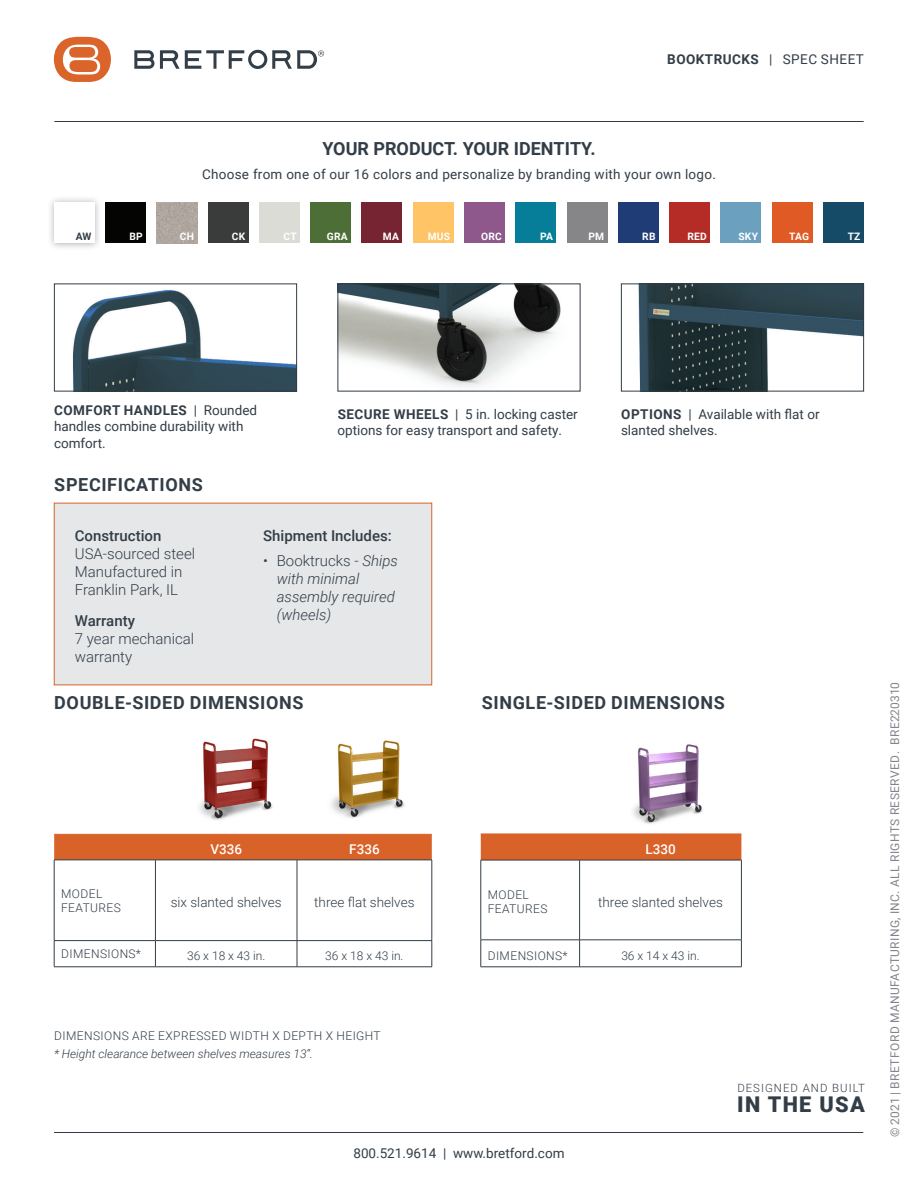
<style>
.page{position:relative;width:918px;height:1188px;background:#fff}
.page>*{position:absolute;margin:0;border:0;box-sizing:border-box;transform-origin:0 0}
.t1{font:900 21.75px "Roboto";letter-spacing:.06em;color:#323d47}
.t2{font:700 18px "Roboto";letter-spacing:.035em;color:#323d47}
.t3{font:700 18px "Roboto";color:#323d47}
.t4{font:300 15px/18px "Roboto";color:#323d47}
.t5{font:italic 300 15px/18px "Roboto";color:#323d47}
.t6{font:500 15px "Roboto";color:#323d47}
.t7{font:13.5px/16.2px "Roboto";color:#323d47}
.t8{font:13.5px "Roboto";letter-spacing:.02em;color:#323d47}
.t9{font:300 13.5px "Roboto";color:#323d47}
.t10{font:700 13.5px "Roboto";letter-spacing:.035em;color:#323d47}
.t11{font:500 13.5px "Roboto";color:#fff}
.t12{font:300 12px/14.4px "Roboto";letter-spacing:.035em;color:#323d47}
.t13{font:12px "Roboto";letter-spacing:.035em;color:#84848c}
.t14{font:italic 300 12px "Roboto";color:#323d47}
.t15{font:300 11.4px "Roboto";letter-spacing:.09em;color:#323d47}
.t16{font:700 10.2px "Roboto";letter-spacing:.02em;color:#fff}
.t17{font:700 10.2px "Roboto";color:#323d47}
.s1{font-weight:400}
.s2{font-weight:700}
.s3{font-weight:500}
.s4{font-style:normal}
</style>
<div class="page">
<svg style="left:134px;top:50px;width:20px;height:19px"></svg>
<svg style="left:54px;top:37px;width:57px;height:45px"></svg>
<svg style="left:160px;top:50px;width:164px;height:19px"></svg>
<div style="left:47px;top:195px;width:55px;height:55px;background:#323d47;opacity:.4"></div>
<div style="left:54px;top:202px;width:41px;height:41px;background:#fff"></div>
<div style="left:515px;top:202px;width:41px;height:41px;background:#077e99"></div>
<div style="left:823px;top:202px;width:41px;height:41px;background:#154b66"></div>
<div style="left:105px;top:202px;width:41px;height:41px;background:#040503"></div>
<div style="left:567px;top:202px;width:41px;height:41px;background:#868588"></div>
<div style="left:772px;top:202px;width:41px;height:41px;background:#df5a25"></div>
<div style="left:208px;top:202px;width:41px;height:41px;background:#3a3c3c"></div>
<div style="left:669px;top:202px;width:41px;height:41px;background:#b42c25"></div>
<div style="left:464px;top:202px;width:41px;height:41px;background:#8f588d"></div>
<div style="left:259px;top:202px;width:41px;height:41px;background:#dcdcd6"></div>
<div style="left:720px;top:202px;width:41px;height:41px;background:#6ba1bf"></div>
<div style="left:361px;top:202px;width:41px;height:41px;background:#772432"></div>
<img style="left:156px;top:202px;width:41px;height:41px">
<div style="left:413px;top:202px;width:41px;height:41px;background:#fec466"></div>
<div style="left:310px;top:202px;width:41px;height:41px;background:#4d6f37"></div>
<hr style="left:54px;top:121px;width:810px;height:1px;background:#323d47">
<div style="left:618px;top:202px;width:41px;height:41px;background:#1f3c76"></div>
<hr style="left:54px;top:1132px;width:809px;height:1px;background:#323d47">
<img style="left:73px;top:290px;width:222px;height:100px">
<div style="left:54px;top:284px;width:243px;height:108px;border:1px solid #323d47"></div>
<div style="left:53px;top:502px;width:380px;height:184px;background:#e6e7e9"></div>
<img style="left:340px;top:286px;width:221px;height:101px">
<div style="left:338px;top:284px;width:242px;height:108px;border:1px solid #323d47"></div>
<img style="left:638px;top:286px;width:224px;height:104px">
<div style="left:621px;top:284px;width:243px;height:108px;border:1px solid #323d47"></div>
<div style="left:54px;top:835px;width:378px;height:25px;background:#d86228"></div>
<hr style="left:54px;top:834px;width:101px;height:1px;background:#d86228">
<hr style="left:155px;top:834px;width:142px;height:1px;background:#d86228">
<hr style="left:297px;top:834px;width:135px;height:1px;background:#d86228">
<hr style="left:54px;top:860px;width:101px;height:1px;background:#323d47">
<hr style="left:54px;top:860px;width:1px;height:80px;background:#323d47">
<hr style="left:155px;top:860px;width:142px;height:1px;background:#323d47">
<hr style="left:155px;top:860px;width:1px;height:80px;background:#323d47">
<hr style="left:297px;top:860px;width:135px;height:1px;background:#323d47">
<hr style="left:297px;top:860px;width:1px;height:80px;background:#323d47">
<hr style="left:432px;top:860px;width:1px;height:80px;background:#323d47">
<hr style="left:54px;top:940px;width:101px;height:1px;background:#323d47">
<svg style="left:54px;top:941px;width:1px;height:26px"></svg>
<hr style="left:155px;top:940px;width:142px;height:1px;background:#323d47">
<svg style="left:155px;top:941px;width:1px;height:26px"></svg>
<hr style="left:297px;top:940px;width:135px;height:1px;background:#323d47">
<svg style="left:297px;top:941px;width:1px;height:26px"></svg>
<svg style="left:432px;top:941px;width:1px;height:26px"></svg>
<hr style="left:54px;top:967px;width:101px;height:1px;background:#323d47">
<hr style="left:155px;top:967px;width:142px;height:1px;background:#323d47">
<hr style="left:297px;top:967px;width:135px;height:1px;background:#323d47">
<div style="left:481px;top:835px;width:260px;height:25px;background:#d86228"></div>
<hr style="left:481px;top:834px;width:99px;height:1px;background:#d86228">
<hr style="left:580px;top:834px;width:161px;height:1px;background:#d86228">
<hr style="left:481px;top:860px;width:99px;height:1px;background:#323d47">
<hr style="left:481px;top:860px;width:1px;height:80px;background:#323d47">
<hr style="left:580px;top:860px;width:162px;height:1px;background:#323d47">
<hr style="left:579px;top:860px;width:1px;height:80px;background:#323d47">
<hr style="left:741px;top:860px;width:1px;height:80px;background:#323d47">
<hr style="left:481px;top:940px;width:99px;height:1px;background:#323d47">
<svg style="left:481px;top:940px;width:1px;height:27px"></svg>
<hr style="left:580px;top:940px;width:162px;height:1px;background:#323d47">
<svg style="left:579px;top:940px;width:1px;height:27px"></svg>
<svg style="left:741px;top:940px;width:1px;height:27px"></svg>
<hr style="left:481px;top:967px;width:99px;height:1px;background:#323d47">
<hr style="left:580px;top:967px;width:162px;height:1px;background:#323d47">
<img style="left:331px;top:740px;width:74px;height:78px">
<img style="left:199px;top:738px;width:74px;height:82px">
<img style="left:633px;top:744px;width:70px;height:80px">
<p class="t10" style="left:667px;top:50px;width:198px">BOOKTRUCKS <span class="s1">| SPEC SHEET</span></p>
<h2 class="t3" style="left:322px;top:136px;width:275px">YOUR PRODUCT. YOUR IDENTITY.</h2>
<p class="t8" style="left:202px;top:165px;width:515px">Choose from one of our 16 colors and personalize by branding with your own logo.</p>
<p class="t17" style="left:76px;top:229px;width:17px">AW</p>
<p class="t16" style="left:129px;top:229px;width:15px">BP</p>
<p class="t16" style="left:180px;top:229px;width:16px">CH</p>
<p class="t16" style="left:232px;top:229px;width:15px">CK</p>
<p class="t16" style="left:284px;top:229px;width:15px">CT</p>
<p class="t16" style="left:327px;top:229px;width:22px">GRA</p>
<p class="t16" style="left:383px;top:229px;width:18px">MA</p>
<p class="t16" style="left:428px;top:229px;width:24px">MUS</p>
<p class="t16" style="left:481px;top:229px;width:22px">ORC</p>
<p class="t16" style="left:540px;top:229px;width:14px">PA</p>
<p class="t16" style="left:588px;top:229px;width:17px">PM</p>
<p class="t16" style="left:687px;top:229px;width:21px">RED</p>
<p class="t16" style="left:738px;top:229px;width:21px">SKY</p>
<p class="t16" style="left:789px;top:229px;width:22px">TAG</p>
<p class="t16" style="left:848px;top:229px;width:14px">TZ</p>
<p class="t16" style="left:642px;top:229px;width:15px">RB</p>
<p class="t7" style="left:54px;top:402px;width:205px"><span class="s2">COMFORT HANDLES</span> | Rounded handles combine durability with comfort.</p>
<p class="t7" style="left:338px;top:406px;width:242px"><span class="s2">SECURE WHEELS</span> | 5 in. locking caster options for easy transport and safety.</p>
<p class="t2" style="left:54px;top:472px;width:150px">SPECIFICATIONS</p>
<p class="t4" style="left:75px;top:526px;width:122px"><span class="s3">Construction<br></span>USA-sourced steel<br>Manufactured in<br>Franklin Park, IL</p>
<p class="t4" style="left:75px;top:612px;width:121px"><span class="s3">Warranty<br></span>7 year mechanical warranty</p>
<p class="t6" style="left:263px;top:525px;width:130px">Shipment Includes:</p>
<p class="t5" style="left:277px;top:551px;width:123px;text-indent:-14px"><span class="s4">• Booktrucks -</span> Ships with minimal assembly required (wheels)</p>
<p class="t7" style="left:621px;top:406px;width:200px"><span class="s2">OPTIONS</span> | Available with flat or slanted shelves.</p>
<p class="t2" style="left:54px;top:690px;width:251px">DOUBLE-SIDED DIMENSIONS</p>
<p class="t2" style="left:482px;top:690px;width:245px">SINGLE-SIDED DIMENSIONS</p>
<p class="t11" style="left:210px;top:840px;width:33px">V336</p>
<p class="t11" style="left:349px;top:840px;width:32px">F336</p>
<p class="t12" style="left:61px;top:886px;width:61px">MODEL<br>FEATURES</p>
<p class="t9" style="left:171px;top:893px;width:112px">six slanted shelves</p>
<p class="t9" style="left:314px;top:893px;width:102px">three flat shelves</p>
<p class="t12" style="left:61px;top:946px;width:81px">DIMENSIONS*</p>
<p class="t12" style="left:187px;top:948px;width:80px">36 x 18 x 43 in.</p>
<p class="t12" style="left:325px;top:948px;width:80px">36 x 18 x 43 in.</p>
<p class="t11" style="left:645px;top:840px;width:32px">L330</p>
<p class="t12" style="left:488px;top:887px;width:61px">MODEL<br>FEATURES</p>
<p class="t9" style="left:598px;top:893px;width:126px">three slanted shelves</p>
<p class="t12" style="left:488px;top:948px;width:81px">DIMENSIONS*</p>
<p class="t12" style="left:621px;top:948px;width:80px">36 x 14 x 43 in.</p>
<p class="t12" style="left:54px;top:1028px;width:328px">DIMENSIONS ARE EXPRESSED WIDTH X DEPTH X HEIGHT</p>
<p class="t14" style="left:54px;top:1045px;width:260px">* Height clearance between shelves measures 13“.</p>
<p class="t7" style="left:353px;top:1144px;width:213px">800.521.9614 | www.bretford.com</p>
<p class="t15" style="left:737px;top:1080px;width:129px">DESIGNED AND BUILT</p>
<h1 class="t1" style="left:737px;top:1089px;width:129px">IN THE USA</h1>
<p class="t13" style="left:886px;top:1137px;width:457px;rotate:-90deg">© 2021 | BRETFORD MANUFACTURING, INC. ALL RIGHTS RESERVED. BRE220310</p>
</div>
